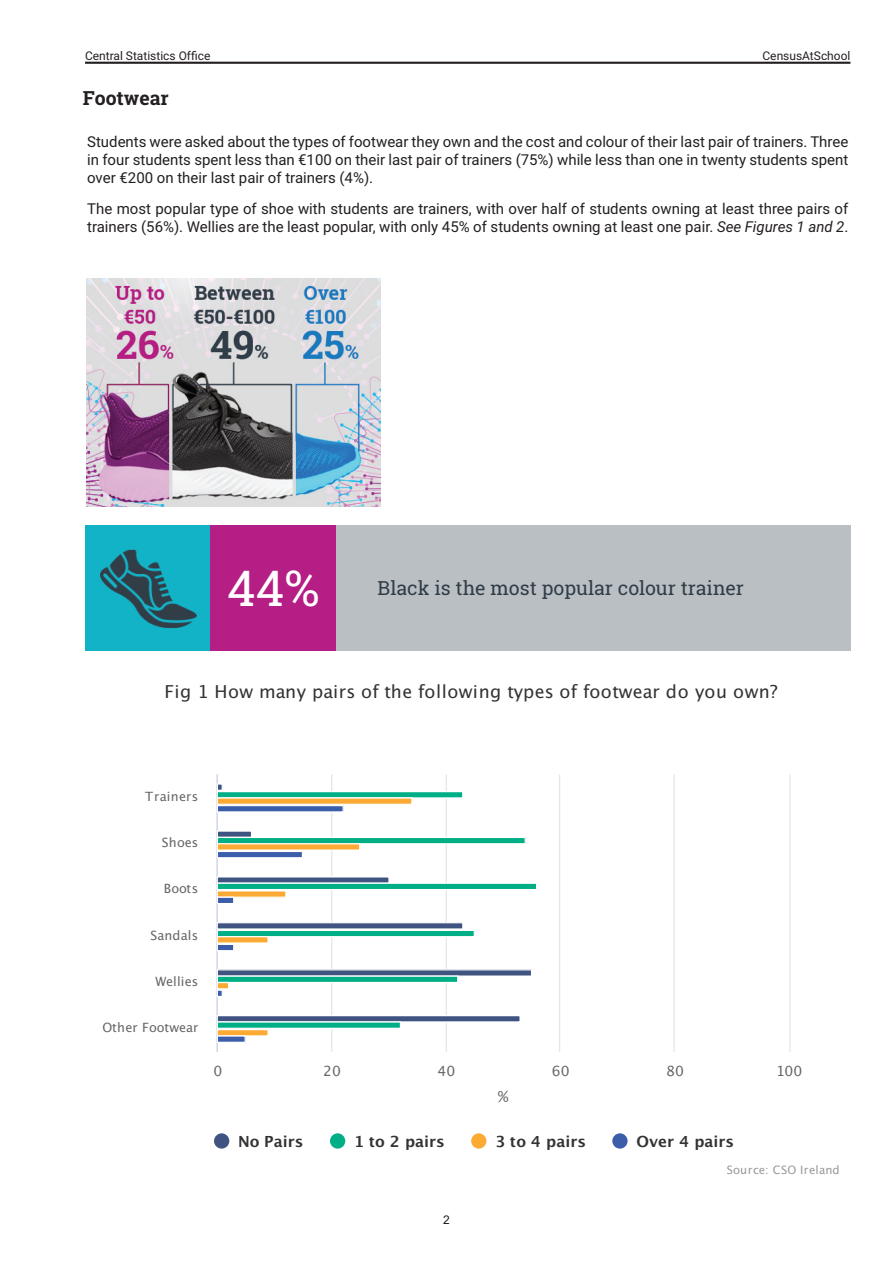
<style>
.page{position:relative;width:893px;height:1263px;background:#fff}
.page>*{position:absolute;margin:0;border:0;box-sizing:border-box;transform-origin:0 0}
.t1{font:49.5px "Roboto Slab";color:#fff}
.t2{font:19.5px "Roboto Slab";color:#303d47}
.t3{font:700 19.5px "Roboto Slab";color:#231f20}
.t4{font:17.85px "Lucida Grande";letter-spacing:.02em;color:#333}
.t5{font:700 15.3px "Lucida Grande";letter-spacing:.005em;color:#333}
.t6{font:15.3px "Lucida Grande";color:#666}
.t7{font:15px/18px "Roboto";color:#231f20;text-align:justify}
.t8{font:13.95px "Lucida Grande";letter-spacing:.005em;color:#666}
.t9{font:12.75px "Lucida Grande";letter-spacing:.01em;color:#666}
.t10{font:12.75px "Lucida Grande";letter-spacing:.03em;color:#666}
.t11{font:12px "Roboto";color:#231f20}
.t12{font:12px "Arial";color:#231f20}
.t13{font:11.4px "Lucida Grande";letter-spacing:.015em;color:#999}
.s1{font-style:italic}
</style>
<div class="page">
<hr style="left:85px;top:62px;width:765px;height:2px;background:#231f20">
<div style="left:85px;top:525px;width:765px;height:126px;background:#b9bfc3"></div>
<div style="left:85px;top:525px;width:126px;height:126px;background:#13b3c7"></div>
<img style="left:100px;top:549px;width:97px;height:79px">
<div style="left:210px;top:525px;width:126px;height:126px;background:#b51e84"></div>
<img style="left:86px;top:279px;width:295px;height:227px">
<hr style="left:331px;top:774px;width:1px;height:278px;background:#e6e6e6">
<hr style="left:446px;top:774px;width:1px;height:278px;background:#e6e6e6">
<hr style="left:559px;top:774px;width:1px;height:278px;background:#e6e6e6">
<hr style="left:673px;top:774px;width:2px;height:278px;background:#e6e6e6">
<hr style="left:789px;top:774px;width:2px;height:278px;background:#e6e6e6">
<hr style="left:217px;top:774px;width:1px;height:278px;background:#ccd6eb">
<svg style="left:218px;top:784px;width:245px;height:28px"></svg>
<svg style="left:218px;top:831px;width:308px;height:27px"></svg>
<svg style="left:218px;top:876px;width:318px;height:27px"></svg>
<svg style="left:218px;top:922px;width:257px;height:29px"></svg>
<svg style="left:218px;top:969px;width:314px;height:27px"></svg>
<svg style="left:218px;top:1015px;width:302px;height:28px"></svg>
<div style="left:214px;top:1133px;width:15px;height:15px;background:#405482;border-radius:50%"></div>
<div style="left:330px;top:1133px;width:15px;height:15px;background:#00af86;border-radius:50%"></div>
<div style="left:471px;top:1133px;width:15px;height:15px;background:#fbaa34;border-radius:50%"></div>
<div style="left:612px;top:1133px;width:16px;height:15px;background:#3c5daa;border-radius:50%"></div>
<p class="t11" style="left:85px;top:47px;width:127px">Central Statistics Office</p>
<p class="t11" style="left:762px;top:47px;width:89px">CensusAtSchool</p>
<h2 class="t3" style="left:83px;top:85px;width:87px">Footwear</h2>
<p class="t7" style="left:87px;top:132px;width:763px">Students were asked about the types of footwear they own and the cost and colour of their last pair of trainers. Three in four students spent less than €100 on their last pair of trainers (75%) while less than one in twenty students spent over €200 on their last pair of trainers (4%).</p>
<p class="t7" style="left:87px;top:199px;width:763px">The most popular type of shoe with students are trainers, with over half of students owning at least three pairs of trainers (56%). Wellies are the least popular, with only 45% of students owning at least one pair. <span class="s1">See Figures 1 and 2</span>.</p>
<h1 class="t1" style="left:227px;top:554px;width:94px">44%</h1>
<h2 class="t2" style="left:378px;top:574px;width:368px">Black is the most popular colour trainer</h2>
<p class="t4" style="left:164px;top:684px;width:615px">Fig 1 How many pairs of the following types of footwear do you own?</p>
<p class="t10" style="left:145px;top:791px;width:54px">Trainers</p>
<p class="t9" style="left:162px;top:837px;width:38px">Shoes</p>
<p class="t9" style="left:164px;top:883px;width:36px">Boots</p>
<p class="t9" style="left:150px;top:930px;width:49px">Sandals</p>
<p class="t9" style="left:155px;top:976px;width:44px">Wellies</p>
<p class="t9" style="left:103px;top:1021px;width:97px">Other Footwear</p>
<p class="t8" style="left:213px;top:1065px;width:10px">0</p>
<p class="t8" style="left:323px;top:1065px;width:19px">20</p>
<p class="t8" style="left:437px;top:1065px;width:19px">40</p>
<p class="t8" style="left:552px;top:1065px;width:19px">60</p>
<p class="t8" style="left:666px;top:1065px;width:19px">80</p>
<p class="t8" style="left:776px;top:1065px;width:28px">100</p>
<p class="t6" style="left:498px;top:1089px;width:12px">%</p>
<p class="t5" style="left:238px;top:1136px;width:67px">No Pairs</p>
<p class="t5" style="left:354px;top:1136px;width:92px">1 to 2 pairs</p>
<p class="t5" style="left:495px;top:1136px;width:92px">3 to 4 pairs</p>
<p class="t5" style="left:636px;top:1136px;width:99px">Over 4 pairs</p>
<p class="t13" style="left:727px;top:1165px;width:114px">Source: CSO Ireland</p>
<p class="t12" style="left:443px;top:1211px;width:8px">2</p>
</div>
